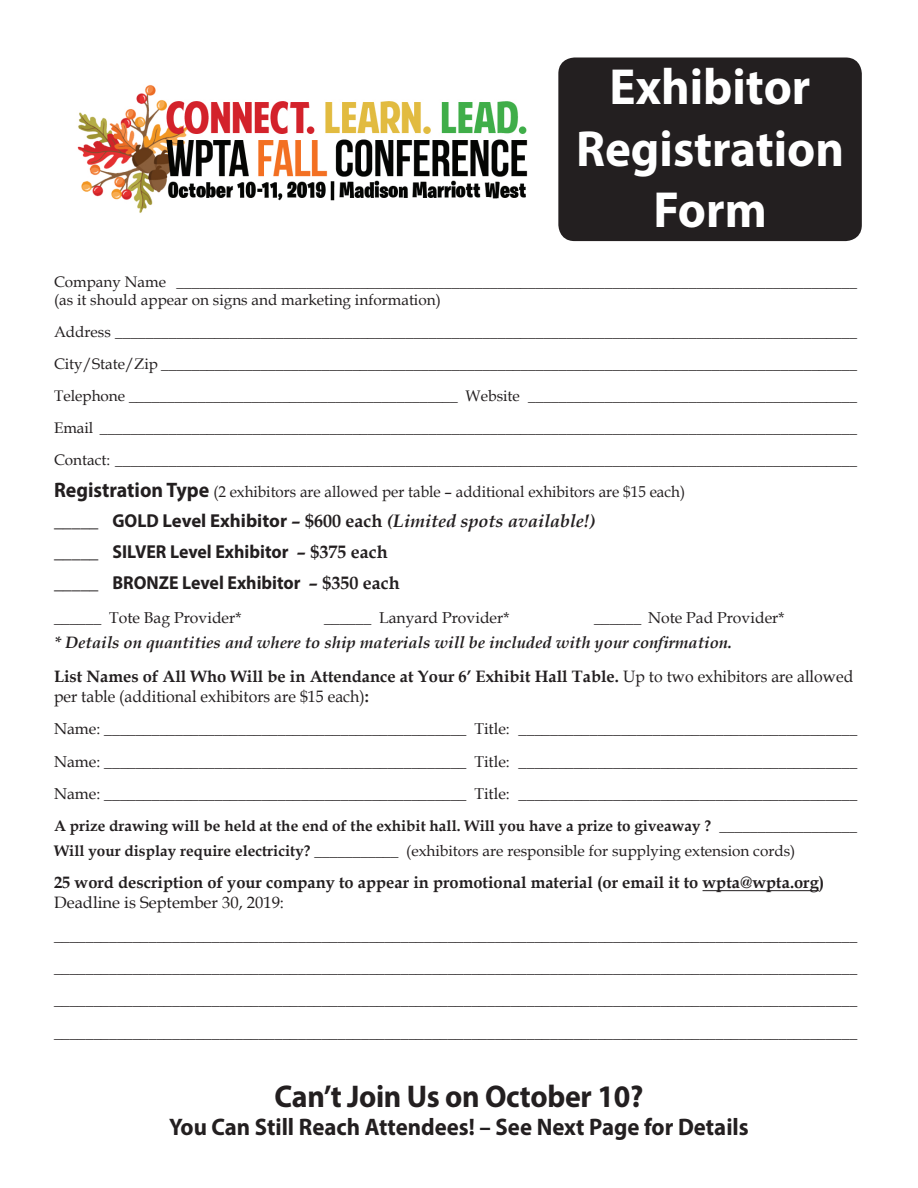
<style>
.page{position:relative;width:918px;height:1188px;background:#fff}
.page>*{position:absolute;margin:0;border:0;box-sizing:border-box;transform-origin:0 0}
.t1{font:700 51px/61.2px "Myriad Pro";color:#fff;text-align:center;scale:.96 1}
.t2{font:700 31.5px "Myriad Pro";letter-spacing:-.01em;color:#231f20;scale:.95 1}
.t3{font:700 24px "Myriad Pro";color:#231f20;scale:.95 1}
.t4{font:700 18.75px/31.3px "Myriad Pro";color:#231f20;scale:.95 1}
.t5{font:italic 700 18px "Book Antiqua";color:#231f20}
.t6{font:italic 700 16.5px/33.6px "Book Antiqua";color:#231f20}
.t7{font:700 16.5px "Book Antiqua";color:#231f20}
.t8{font:16.5px "Book Antiqua";color:#231f20;scale:.96 1}
.t9{font:16.5px "Book Antiqua";color:#231f20}
.t10{font:15.75px/32.4px "Book Antiqua";color:#231f20;text-align:justify}
.t11{font:15.75px "Book Antiqua";color:#231f20;scale:.96 1}
.t12{font:15.3px/31.8px "Book Antiqua";color:#231f20}
.t13{font:700 15.3px/25px "Book Antiqua";color:#231f20}
.s1{font-family:"Myriad Pro";font-weight:700;font-size:21px}
.s2{font-family:"Myriad Pro";font-style:normal;font-size:18.75px}
.s3{font-style:normal}
.s4{font-family:"Book Antiqua";font-size:18px}
.s5{font-weight:400;font-style:normal}
.s6{font-weight:700}
.s7{font-weight:400}
</style>
<div class="page">
<hr style="left:703px;top:890px;width:116px;height:1px;background:#231f20">
<div style="left:558px;top:58px;width:304px;height:183px;background:#231f20;border-radius:16px"></div>
<img style="left:77px;top:85px;width:451px;height:128px">
<h1 class="t1" style="left:576px;top:55px;width:281px">Exhibitor<br>Registration<br>Form</h1>
<p class="t12" style="left:54px;top:272px;width:805px;line-height:18.3px">Company Name _________________________________________________________________________________________ (as it should appear on signs and marketing information)</p>
<p class="t12" style="left:54px;top:316px;width:805px;text-align:justify">Address _________________________________________________________________________________________________ City/State/Zip ___________________________________________________________________________________________ Telephone ___________________________________________ Website ___________________________________________ Email ___________________________________________________________________________________________________ Contact: _________________________________________________________________________________________________</p>
<p class="t11" style="left:54px;top:480px;width:659px"><span class="s1">Registration Type</span> (2 exhibitors are allowed per table – additional exhibitors are $15 each)</p>
<p class="t5" style="left:54px;top:509px;width:543px"><span class="s2">_____ GOLD Level Exhibitor</span> <span class="s3">– $600 each</span> (Limited spots available!)</p>
<p class="t4" style="left:54px;top:536px;width:366px">_____ SILVER Level Exhibitor <span class="s4">– $375 each </span>_____ BRONZE Level Exhibitor <span class="s4">– $350 each</span></p>
<p class="t10" style="left:54px;top:601px;width:189px">______ Tote Bag Provider*</p>
<p class="t10" style="left:324px;top:601px;width:187px">______ Lanyard Provider*</p>
<p class="t10" style="left:594px;top:601px;width:192px">______ Note Pad Provider*</p>
<p class="t6" style="left:54px;top:626px;width:801px">* Details on quantities and where to ship materials will be included with your confirmation.<br><span class="s3">List Names of All Who Will be in Attendance at Your 6’ Exhibit Hall Table.</span> <span class="s5">Up to two exhibitors are allowed</span></p>
<p class="t8" style="left:54px;top:685px;width:330px">per table (additional exhibitors are $15 each)<span class="s6">:</span></p>
<p class="t10" style="left:54px;top:713px;width:805px">Name: ______________________________________________ Title: ___________________________________________ Name: ______________________________________________ Title: ___________________________________________ Name: ______________________________________________ Title: ___________________________________________</p>
<p class="t13" style="left:54px;top:813px;width:805px">A prize drawing will be held at the end of the exhibit hall. Will you have a prize to giveaway ? __________________<br>Will your display require electricity? ___________ <span class="s7">(exhibitors are responsible for supplying extension cords)</span></p>
<p class="t7" style="left:54px;top:872px;width:772px">25 word description of your company to appear in promotional material (or email it to wpta@wpta.org)</p>
<p class="t9" style="left:54px;top:891px;width:232px">Deadline is September 30, 2019:</p>
<p class="t10" style="left:54px;top:919px;width:805px">______________________________________________________________________________________________________ ______________________________________________________________________________________________________ ______________________________________________________________________________________________________ ______________________________________________________________________________________________________</p>
<h2 class="t2" style="left:275px;top:1075px;width:390px">Can’t Join Us on October 10?</h2>
<h3 class="t3" style="left:169px;top:1112px;width:612px">You Can Still Reach Attendees! – See Next Page for Details</h3>
</div>
